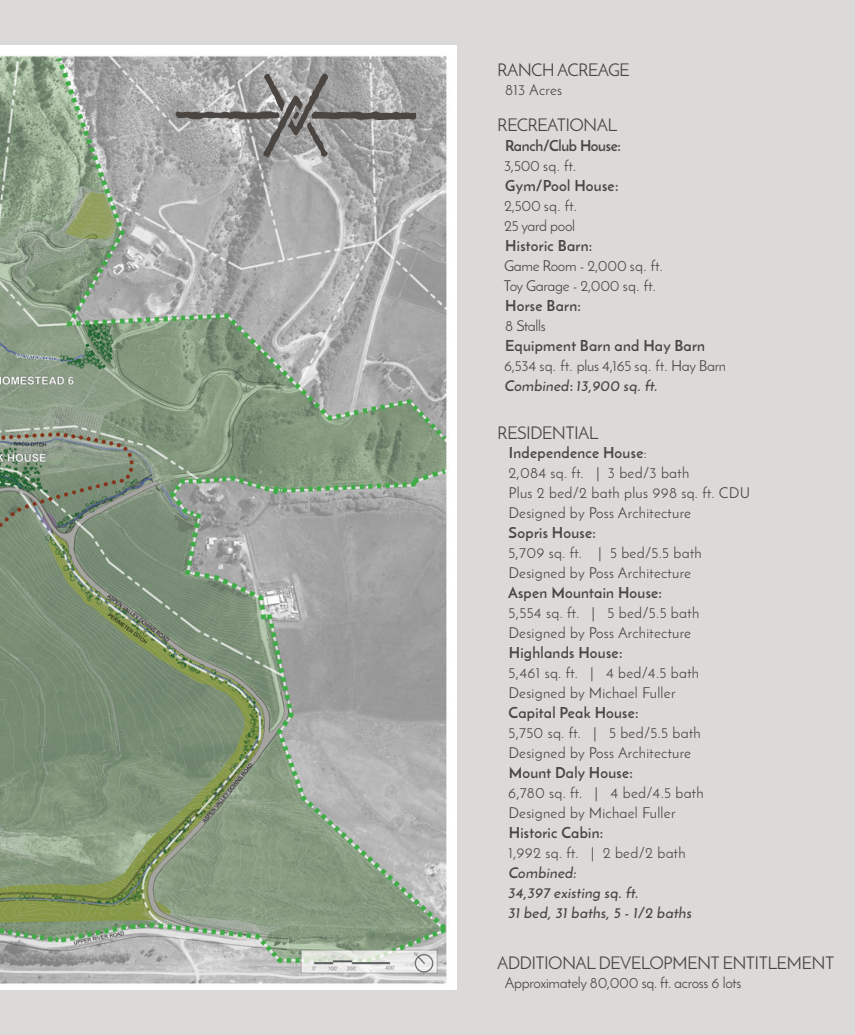
<style>
.page{position:relative;width:855px;height:1035px;background:#dbdad9}
.page>*{position:absolute;margin:0;border:0;box-sizing:border-box;transform-origin:0 0}
.t1{font:17.5px "Josefin Sans";letter-spacing:-.04em;color:#4b4642}
.t2{font:15px/20px "Josefin Sans";letter-spacing:.02em;color:#4b4642}
.t3{font:700 15px "Josefin Sans";letter-spacing:.02em;color:#4b4642}
.t4{font:15px/20px "Josefin Sans";letter-spacing:-.02em;color:#4b4642}
.t5{font:italic 600 15px/20px "Josefin Sans";letter-spacing:.02em;color:#4b4642}
.t6{font:700 15px "Josefin Sans";letter-spacing:-.02em;color:#4b4642}
.s1{font-weight:600;font-style:italic}
.s2{font-weight:700}
</style>
<div class="page">
<img style="left:0;top:45px;width:457px;height:945px">
<svg style="left:176px;top:74px;width:240px;height:84px;background:#9e9d9c"></svg>
<p class="t1" style="left:497px;top:59px;width:134px">RANCH ACREAGE</p>
<p class="t2" style="left:505px;top:79px;width:58px">813 Acres</p>
<p class="t1" style="left:497px;top:114px;width:122px">RECREATIONAL</p>
<p class="t6" style="left:505px;top:136px;width:117px">Ranch/Club House:</p>
<p class="t2" style="left:504px;top:155px;width:74px">3,500 sq. ft.</p>
<p class="t3" style="left:505px;top:176px;width:115px">Gym/Pool House:</p>
<p class="t4" style="left:504px;top:195px;width:74px">2,500 sq. ft.<br>25 yard pool</p>
<p class="t3" style="left:505px;top:236px;width:89px">Historic Barn:</p>
<p class="t4" style="left:504px;top:255px;width:161px">Game Room - 2,000 sq. ft.<br>Toy Garage - 2,000 sq. ft.</p>
<p class="t3" style="left:505px;top:296px;width:77px">Horse Barn:</p>
<p class="t2" style="left:505px;top:315px;width:42px">8 Stalls</p>
<p class="t3" style="left:505px;top:336px;width:201px">Equipment Barn and Hay Barn</p>
<p class="t4" style="left:504px;top:355px;width:224px">6,534 sq. ft. plus 4,165 sq. ft. Hay Barn<br><span class="s1">Combined</span><span class="s2">:</span> <span class="s1">13,900 sq. ft.</span></p>
<p class="t1" style="left:497px;top:423px;width:103px">RESIDENTIAL</p>
<p class="t2" style="left:508px;top:443px;width:243px"><span class="s2">Independence House</span>:<br>2,084 sq. ft. | 3 bed/3 bath<br>Plus 2 bed/2 bath plus 998 sq. ft. CDU<br>Designed by Poss Architecture</p>
<p class="t3" style="left:509px;top:524px;width:89px">Sopris House:</p>
<p class="t2" style="left:508px;top:543px;width:195px">5,709 sq. ft. | 5 bed/5.5 bath<br>Designed by Poss Architecture</p>
<p class="t3" style="left:508px;top:584px;width:156px">Aspen Mountain House:</p>
<p class="t2" style="left:508px;top:603px;width:192px">5,554 sq. ft. | 5 bed/5.5 bath<br>Designed by Poss Architecture</p>
<p class="t3" style="left:509px;top:644px;width:115px">Highlands House:</p>
<p class="t2" style="left:508px;top:663px;width:192px">5,461 sq. ft. | 4 bed/4.5 bath<br>Designed by Michael Fuller</p>
<p class="t3" style="left:509px;top:704px;width:132px">Capital Peak House:</p>
<p class="t2" style="left:508px;top:723px;width:194px">5,750 sq. ft. | 5 bed/5.5 bath<br>Designed by Poss Architecture</p>
<p class="t3" style="left:509px;top:764px;width:126px">Mount Daly House:</p>
<p class="t2" style="left:508px;top:783px;width:197px">6,780 sq. ft. | 4 bed/4.5 bath<br>Designed by Michael Fuller</p>
<p class="t3" style="left:509px;top:824px;width:96px">Historic Cabin:</p>
<p class="t2" style="left:508px;top:843px;width:179px">1,992 sq. ft. | 2 bed/2 bath</p>
<p class="t5" style="left:508px;top:863px;width:185px">Combined:<br>34,397 existing sq. ft.<br>31 bed, 31 baths, 5 - 1/2 baths</p>
<p class="t1" style="left:497px;top:952px;width:339px">ADDITIONAL DEVELOPMENT ENTITLEMENT</p>
<p class="t4" style="left:505px;top:972px;width:238px">Approximately 80,000 sq. ft. across 6 lots</p>
</div>
